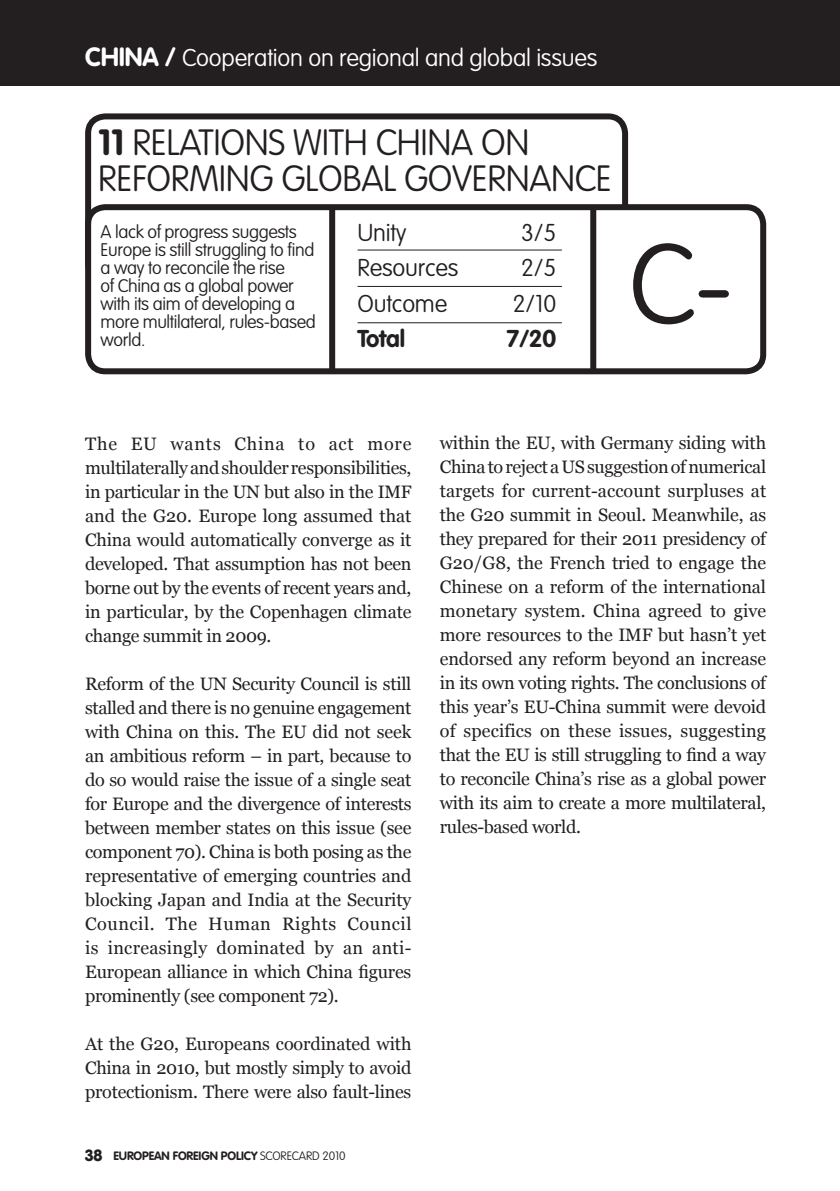
<style>
.page{position:relative;width:840px;height:1191px;background:#fff}
.page>*{position:absolute;margin:0;border:0;box-sizing:border-box;transform-origin:0 0}
.t1{font:100 112px "VAG Rounded";color:#231f20}
.t2{font:100 36px/36px "VAG Rounded";letter-spacing:-.01em;color:#231f20}
.t3{font:100 24px "VAG Rounded";letter-spacing:-.01em;color:#fff}
.t4{font:100 24px "VAG Rounded";letter-spacing:-.01em;color:#231f20}
.t5{font:700 24px "VAG Rounded";letter-spacing:-.01em;color:#231f20}
.t6{font:18px/24px "Georgia";letter-spacing:-.015em;color:#231f20;text-align:justify}
.t7{font:100 18px/18px "VAG Rounded";letter-spacing:-.02em;color:#231f20}
.t8{font:700 12px "VAG Rounded";letter-spacing:-.01em;color:#231f20}
.s1{font-weight:700;font-size:26px}
.s2{font-weight:700}
.s3{font-weight:900;font-size:16px}
.s4{font-weight:100}
</style>
<div class="page">
<div style="left:0;top:0;width:839px;height:85px;background:#231f20"></div>
<hr style="left:839px;top:0;width:1px;height:85px;background:#231f20">
<div style="left:85px;top:113px;width:542px;height:170px;border:6px solid #231f20;border-radius:17px"></div>
<div style="left:88px;top:207px;width:674px;height:164px;background:#fff;border-radius:17px"></div>
<div style="left:85px;top:204px;width:680px;height:170px;border:6px solid #231f20;border-radius:17px"></div>
<div style="left:590px;top:207px;width:6px;height:165px;background:#231f20"></div>
<div style="left:329px;top:207px;width:6px;height:165px;background:#231f20"></div>
<hr style="left:357px;top:249px;width:204px;height:1px;background:#231f20">
<hr style="left:357px;top:286px;width:204px;height:1px;background:#231f20">
<hr style="left:357px;top:322px;width:204px;height:1px;background:#231f20">
<h3 class="t3" style="left:85px;top:44px;width:513px"><span class="s1">CHINA /</span> Cooperation on regional and global issues</h3>
<h2 class="t2" style="left:98px;top:124px;width:515px"><span class="s2">11</span> RELATIONS WITH CHINA ON<br>REFORMING GLOBAL GOVERNANCE</h2>
<h3 class="t4" style="left:357px;top:219px;width:50px">Unity</h3>
<h3 class="t4" style="left:521px;top:219px;width:37px">3/5</h3>
<h3 class="t4" style="left:357px;top:254px;width:102px">Resources</h3>
<h3 class="t4" style="left:521px;top:254px;width:37px">2/5</h3>
<h3 class="t4" style="left:357px;top:289px;width:91px">Outcome</h3>
<h3 class="t4" style="left:512px;top:289px;width:45px">2/10</h3>
<h3 class="t5" style="left:357px;top:324px;width:49px">Total</h3>
<h3 class="t5" style="left:506px;top:324px;width:51px">7/20</h3>
<p class="t7" style="left:100px;top:223px;width:217px">A lack of progress suggests<br>Europe is still struggling to find a way to reconcile the rise<br>of China as a global power with its aim of developing a more multilateral, rules-based world.</p>
<h1 class="t1" style="left:628px;top:220px;width:106px">C-</h1>
<p class="t6" style="left:85px;top:432px;width:328px">The EU wants China to act more multilaterally and shoulder responsibilities, in particular in the UN but also in the IMF and the G20. Europe long assumed that China would automatically converge as it developed. That assumption has not been borne out by the events of recent years and, in particular, by the Copenhagen climate change summit in 2009.</p>
<p class="t6" style="left:85px;top:672px;width:328px">Reform of the UN Security Council is still stalled and there is no genuine engagement with China on this. The EU did not seek an ambitious reform – in part, because to do so would raise the issue of a single seat for Europe and the divergence of interests between member states on this issue (see component 70). China is both posing as the representative of emerging countries and blocking Japan and India at the Security Council. The Human Rights Council is increasingly dominated by an anti-European alliance in which China figures prominently (see component 72).</p>
<p class="t6" style="left:85px;top:1031px;width:328px">At the G20, Europeans coordinated with China in 2010, but mostly simply to avoid protectionism. There were also fault-lines</p>
<p class="t8" style="left:85px;top:1148px;width:262px"><span class="s3">38</span> EUROPEAN FOREIGN POLICY <span class="s4">SCORECARD 2010</span></p>
<p class="t6" style="left:439px;top:431px;width:328px">within the EU, with Germany siding with China to reject a US suggestion of numerical targets for current-account surpluses at the G20 summit in Seoul. Meanwhile, as they prepared for their 2011 presidency of G20/G8, the French tried to engage the Chinese on a reform of the international monetary system. China agreed to give more resources to the IMF but hasn’t yet endorsed any reform beyond an increase in its own voting rights. The conclusions of this year’s EU-China summit were devoid of specifics on these issues, suggesting that the EU is still struggling to find a way to reconcile China’s rise as a global power with its aim to create a more multilateral, rules-based world.</p>
</div>
